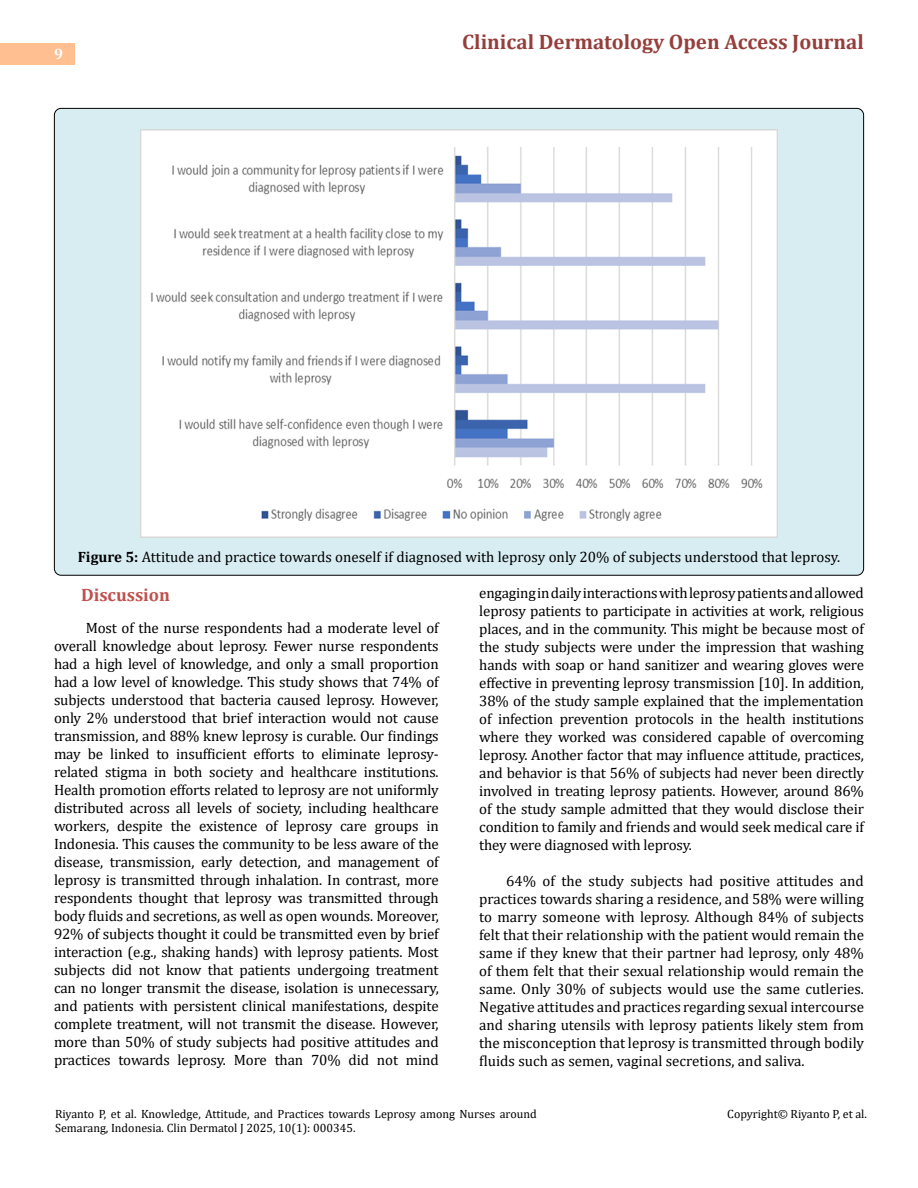
<style>
.page{position:relative;width:918px;height:1188px;background:#fff}
.page>*{position:absolute;margin:0;border:0;box-sizing:border-box;transform-origin:0 0}
.t1{font:700 21px "Cambria";color:#953f3c}
.t2{font:700 18px "Cambria";color:#c0504d}
.t3{font:15px/18px "Cambria";color:#000;text-align:justify}
.t4{font:700 15px "Cambria";color:#fff}
.t5{font:12px/14.4px "Cambria";color:#000}
.s1{font-weight:700}
</style>
<div class="page">
<div style="left:0;top:43px;width:75px;height:21px;background:#ffbf91"></div>
<div style="left:54px;top:108px;width:810px;height:467px;background:#d8edf2;border-radius:7px"></div>
<img style="left:141px;top:129px;width:636px;height:408px">
<p class="t4" style="left:54px;top:44px;width:10px">9</p>
<h1 class="t1" style="left:462px;top:27px;width:403px">Clinical Dermatology Open Access Journal</h1>
<p class="t3" style="left:78px;top:548px;width:764px"><span class="s1">Figure 5:</span> Attitude and practice towards oneself if diagnosed with leprosy only 20% of subjects understood that leprosy.</p>
<p class="t2" style="left:81px;top:582px;width:91px">Discussion</p>
<p class="t3" style="left:54px;top:618px;width:386px;text-indent:32px">Most of the nurse respondents had a moderate level of overall knowledge about leprosy. Fewer nurse respondents had a high level of knowledge, and only a small proportion had a low level of knowledge. This study shows that 74% of subjects understood that bacteria caused leprosy. However, only 2% understood that brief interaction would not cause transmission, and 88% knew leprosy is curable. Our findings may be linked to insufficient efforts to eliminate leprosy&shy;related stigma in both society and healthcare institutions.<br>Health promotion efforts related to leprosy are not uniformly distributed across all levels of society, including healthcare workers, despite the existence of leprosy care groups in Indonesia. This causes the community to be less aware of the disease, transmission, early detection, and management of leprosy is transmitted through inhalation. In contrast, more respondents thought that leprosy was transmitted through body fluids and secretions, as well as open wounds. Moreover, 92% of subjects thought it could be transmitted even by brief interaction (e.g., shaking hands) with leprosy patients. Most subjects did not know that patients undergoing treatment can no longer transmit the disease, isolation is unnecessary, and patients with persistent clinical manifestations, despite complete treatment, will not transmit the disease. However, more than 50% of study subjects had positive attitudes and practices towards leprosy. More than 70% did not mind</p>
<p class="t3" style="left:479px;top:584px;width:386px">engaging in daily interactions with leprosy patients and allowed leprosy patients to participate in activities at work, religious places, and in the community. This might be because most of the study subjects were under the impression that washing hands with soap or hand sanitizer and wearing gloves were effective in preventing leprosy transmission [10]. In addition, 38% of the study sample explained that the implementation of infection prevention protocols in the health institutions where they worked was considered capable of overcoming leprosy. Another factor that may influence attitude, practices, and behavior is that 56% of subjects had never been directly involved in treating leprosy patients. However, around 86% of the study sample admitted that they would disclose their condition to family and friends and would seek medical care if they were diagnosed with leprosy.</p>
<p class="t3" style="left:479px;top:872px;width:386px;text-indent:27px">64% of the study subjects had positive attitudes and practices towards sharing a residence, and 58% were willing to marry someone with leprosy. Although 84% of subjects felt that their relationship with the patient would remain the same if they knew that their partner had leprosy, only 48% of them felt that their sexual relationship would remain the same. Only 30% of subjects would use the same cutleries.<br>Negative attitudes and practices regarding sexual intercourse and sharing utensils with leprosy patients likely stem from the misconception that leprosy is transmitted through bodily fluids such as semen, vaginal secretions, and saliva.</p>
<p class="t5" style="left:55px;top:1106px;width:483px">Riyanto P, et al. Knowledge, Attitude, and Practices towards Leprosy among Nurses around<br>Semarang, Indonesia. Clin Dermatol J 2025, 10(1): 000345.</p>
<p class="t5" style="left:727px;top:1106px;width:141px">Copyright© Riyanto P, et al.</p>
</div>
